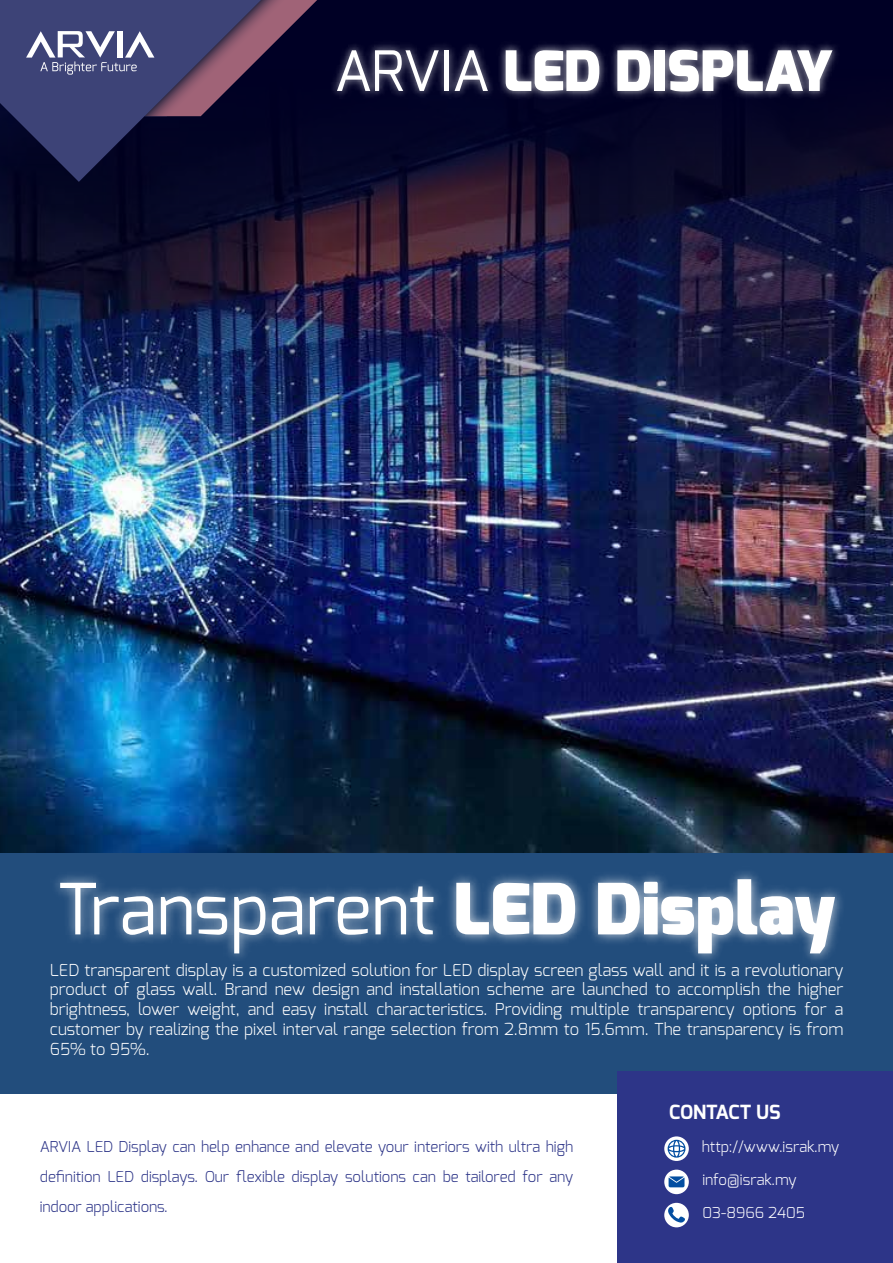
<style>
.page{position:relative;width:893px;height:1263px;background:#fff}
.page>*{position:absolute;margin:0;border:0;box-sizing:border-box;transform-origin:0 0}
.t1{font:70.5px "Exo";color:#fff}
.t2{font:900 55.5px "Exo";color:#fff}
.t3{font:700 19.5px "Exo";color:#fff}
.t4{font:300 16.5px/19.8px "Exo";letter-spacing:-.005em;color:#fff;text-align:justify}
.t5{font:300 15px/30px "Exo";letter-spacing:-.005em;color:#2d3588;text-align:justify}
.t6{font:300 15px "Exo";color:#fff}
.s1{font-weight:400}
.s2{font-weight:900}
</style>
<div class="page">
<img style="left:0;top:487px;width:893px;height:367px">
<img style="left:0;top:0;width:893px;height:487px">
<img style="left:322px;top:31px;width:523px;height:90px">
<svg style="left:0;top:0;width:283px;height:182px;background:#16193f"></svg>
<svg style="left:26px;top:0;width:291px;height:116px;background:#49426b"></svg>
<div style="left:0;top:854px;width:893px;height:240px;background:#224d7c"></div>
<div style="left:618px;top:1071px;width:275px;height:192px;background:#2d3588"></div>
<svg style="left:664px;top:1136px;width:25px;height:25px"></svg>
<svg style="left:668px;top:1140px;width:17px;height:18px"></svg>
<div style="left:664px;top:1203px;width:25px;height:24px;background:#fff;border-radius:50%"></div>
<svg style="left:668px;top:1207px;width:17px;height:16px"></svg>
<svg style="left:664px;top:1169px;width:25px;height:25px"></svg>
<svg style="left:669px;top:1176px;width:15px;height:11px"></svg>
<img style="left:55px;top:872px;width:787px;height:89px">
<h2 class="t2" style="left:334px;top:35px;width:500px"><span class="s1">ARVIA</span> LED DISPLAY</h2>
<h1 class="t1" style="left:57px;top:864px;width:781px">Transparent <span class="s2">LED Display</span></h1>
<p class="t4" style="left:50px;top:960px;width:795px">LED transparent display is a customized solution for LED display screen glass wall and it is a revolutionary product of glass wall. Brand new design and installation scheme are launched to accomplish the higher brightness, lower weight, and easy install characteristics. Providing multiple transparency options for a customer by realizing the pixel interval range selection from 2.8mm to 15.6mm. The transparency is from 65% to 95%.</p>
<p class="t5" style="left:40px;top:1131px;width:535px">ARVIA LED Display can help enhance and elevate your interiors with ultra high definition LED displays. Our flexible display solutions can be tailored for any indoor applications.</p>
<p class="t3" style="left:669px;top:1099px;width:113px">CONTACT US</p>
<p class="t6" style="left:702px;top:1137px;width:139px">http://www.israk.my</p>
<p class="t6" style="left:702px;top:1170px;width:96px">info@israk.my</p>
<p class="t6" style="left:702px;top:1203px;width:104px">03-8966 2405</p>
</div>
